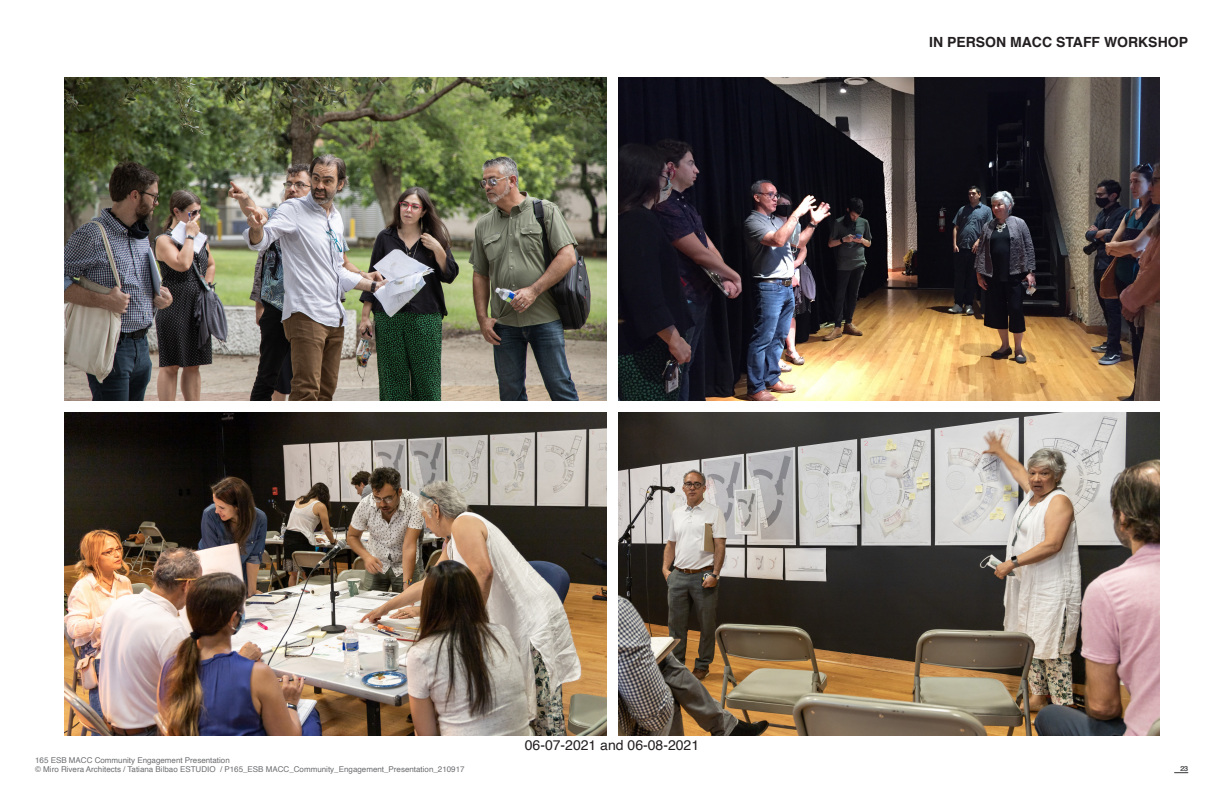
<style>
.page{position:relative;width:1224px;height:792px;background:#fff}
.page>*{position:absolute;margin:0;border:0;box-sizing:border-box;transform-origin:0 0}
.Page_Subtitle{font:700 14px "Helvetica";color:#231f20}
.t1{font:14px "Helvetica";color:#231f20}
.t2{font:8px "Helvetica";color:#6c6d70}
.t3{font:7px "Helvetica";color:#57585a}
</style>
<div class="page">
<img style="left:65px;top:77px;width:541px;height:323px">
<img style="left:618px;top:77px;width:541px;height:323px">
<img style="left:65px;top:412px;width:541px;height:323px">
<img style="left:618px;top:412px;width:541px;height:323px">
<svg style="left:1174px;top:772px;width:14px;height:1px"></svg>
<p class="Page_Subtitle" style="left:929px;top:30px;width:260px">IN PERSON MACC STAFF WORKSHOP</p>
<p class="t2" style="left:35px;top:754px;width:196px">165 ESB MACC Community Engagement Presentation</p>
<p class="t2" style="left:35px;top:763px;width:431px">© Miro Rivera Architects / Tatiana Bilbao ESTUDIO / P165_ESB MACC_Community_Engagement_Presentation_210917</p>
<p class="t1" style="left:525px;top:734px;width:176px">06-07-2021 and 06-08-2021</p>
<p class="t3" style="left:1180px;top:764px;width:9px">23</p>
</div>
